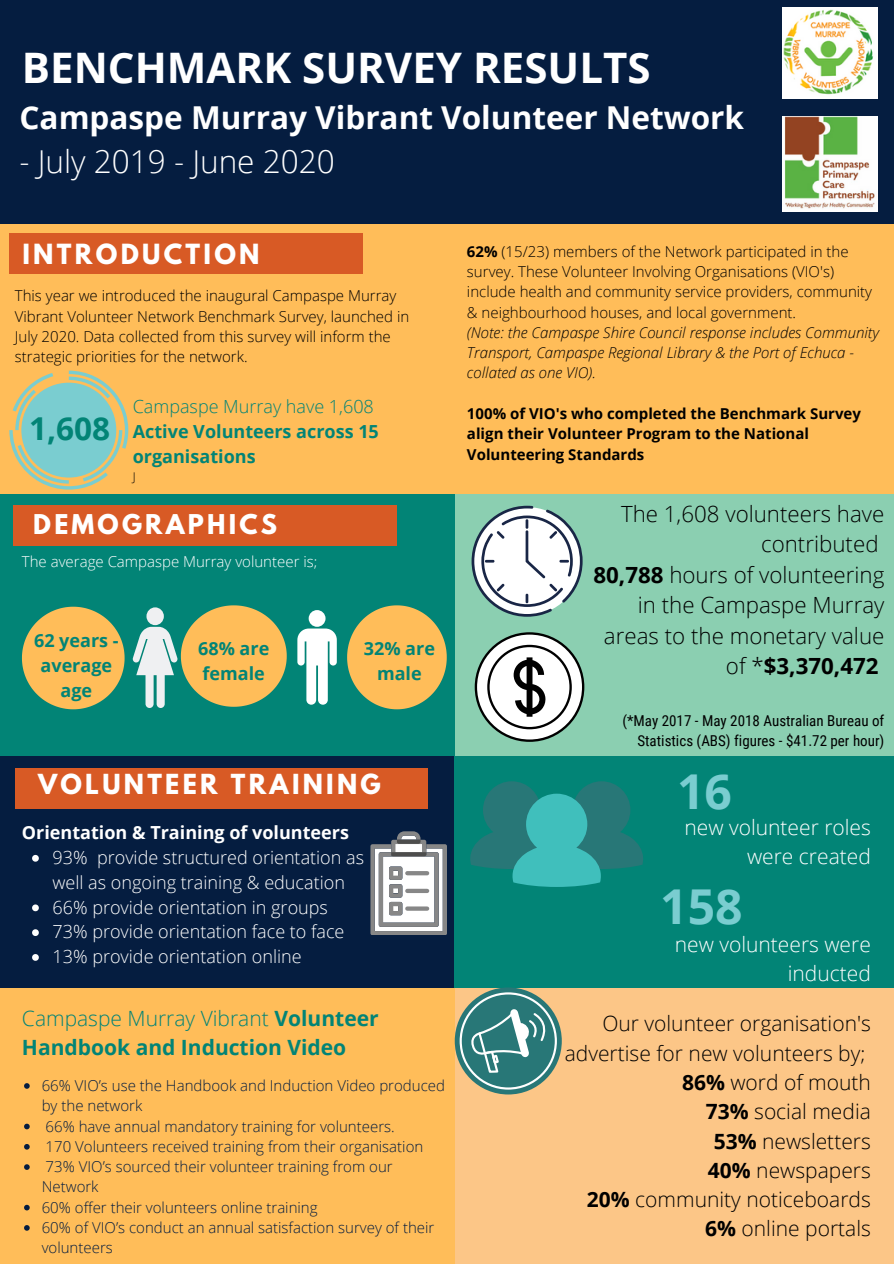
<style>
.page{position:relative;width:894px;height:1264px;background:#fff}
.page>*{position:absolute;margin:0;border:0;box-sizing:border-box;transform-origin:0 0}
.t1{font:700 48px "Open Sans";color:#7acdd0}
.t2{font:700 42px "Open Sans";color:#fff}
.t3{font:700 31.5px "Open Sans";color:#fff}
.t4{font:300 31.5px "Open Sans";color:#fff}
.t5{font:700 31.5px "Open Sans";color:#028476}
.t6{font:700 24.6px "League Spartan";letter-spacing:.135em;color:#fff}
.t7{font:700 24.45px "League Spartan";letter-spacing:.135em;color:#fff}
.t8{font:700 24.15px "League Spartan";letter-spacing:.135em;color:#fff}
.t9{font:300 22.35px/30.5px "Open Sans";color:#000;text-align:right}
.t10{font:300 21px/29.2px "Open Sans";color:#000;text-align:right}
.t11{font:700 21px/29px "Open Sans";color:#028476}
.t12{font:300 21px/29.2px "Open Sans";color:#fff;text-align:right}
.t13{font:300 18px/24.8px "Open Sans";color:#fff}
.t14{font:700 18px/24.8px "Open Sans";color:#028476;text-align:center}
.t15{font:700 18px "Open Sans";color:#fff}
.t16{font:300 18px "Open Sans";color:#028476}
.t17{font:300 15px/20.2px "Open Sans";color:#000}
.t18{font:300 15px/20.2px "Open Sans";color:#051d40}
.t19{font:italic 300 15px/20.2px "Open Sans";color:#000}
.t20{font:700 15px/20.2px "Open Sans";color:#000}
.t21{font:15px/20.2px "Roboto Condensed";color:#000;text-align:right}
.t22{font:300 15px "Open Sans";color:#fff}
.t23{font:300 12px "Open Sans";color:#000}
.s1{font-weight:700}
.s2{font-weight:300}
</style>
<div class="page">
<div style="left:0;top:0;width:893px;height:1263px;background:#ffbd59"></div>
<div style="left:0;top:0;width:893px;height:223px;background:#051d40"></div>
<img style="left:782px;top:7px;width:95px;height:92px">
<div style="left:9px;top:233px;width:353px;height:41px;background:#d85a25"></div>
<div style="left:0;top:494px;width:893px;height:262px;background:#028476"></div>
<div style="left:14px;top:505px;width:383px;height:40px;background:#d85a25"></div>
<svg style="left:22px;top:606px;width:102px;height:103px"></svg>
<div style="left:454px;top:494px;width:439px;height:262px;background:#8bcfb1"></div>
<div style="left:0;top:756px;width:454px;height:231px;background:#051d40"></div>
<div style="left:15px;top:767px;width:412px;height:41px;background:#d85a25"></div>
<div style="left:454px;top:987px;width:439px;height:276px;background:#fcc687"></div>
<svg style="left:347px;top:605px;width:99px;height:104px"></svg>
<svg style="left:471px;top:505px;width:111px;height:111px"></svg>
<svg style="left:133px;top:605px;width:154px;height:102px"></svg>
<div style="left:308px;top:610px;width:17px;height:17px;background:#fff;border-radius:50%"></div>
<svg style="left:297px;top:628px;width:40px;height:76px"></svg>
<svg style="left:9px;top:370px;width:119px;height:119px"></svg>
<svg style="left:476px;top:633px;width:107px;height:107px;background:#dadada"></svg>
<div style="left:474px;top:632px;width:110px;height:109px;border:2px solid #000;border-radius:50%"></div>
<div style="left:488px;top:646px;width:82px;height:82px;background:#fff;border-radius:50%"></div>
<div style="left:487px;top:644px;width:84px;height:85px;border:2px solid #000;border-radius:50%"></div>
<svg style="left:513px;top:657px;width:32px;height:59px"></svg>
<svg style="left:370px;top:831px;width:77px;height:103px;background:#b0b3b7"></svg>
<hr style="left:407px;top:871px;width:20px;height:4px;background:#878787">
<div style="left:407px;top:888px;width:20px;height:5px;background:#878787"></div>
<svg style="left:407px;top:906px;width:20px;height:4px"></svg>
<div style="left:454px;top:756px;width:439px;height:231px;background:#028476"></div>
<svg style="left:454px;top:987px;width:107px;height:107px;background:#468886"></svg>
<div style="left:459px;top:992px;width:97px;height:97px;border:2px solid #fff;border-radius:50%"></div>
<svg style="left:470px;top:1007px;width:80px;height:67px;background:#509090"></svg>
<svg style="left:470px;top:781px;width:173px;height:105px"></svg>
<svg style="left:24px;top:1083px;width:6px;height:5px"></svg>
<svg style="left:24px;top:1123px;width:6px;height:6px"></svg>
<svg style="left:24px;top:1144px;width:6px;height:5px"></svg>
<svg style="left:24px;top:1164px;width:6px;height:5px"></svg>
<svg style="left:24px;top:1204px;width:6px;height:6px"></svg>
<svg style="left:24px;top:1225px;width:6px;height:5px"></svg>
<svg style="left:32px;top:855px;width:7px;height:6px"></svg>
<svg style="left:32px;top:904px;width:7px;height:7px"></svg>
<svg style="left:32px;top:929px;width:7px;height:7px"></svg>
<svg style="left:32px;top:954px;width:7px;height:6px"></svg>
<img style="left:782px;top:117px;width:95px;height:94px">
<h2 class="t2" style="left:22px;top:38px;width:630px">BENCHMARK SURVEY RESULTS</h2>
<h3 class="t3" style="left:20px;top:96px;width:726px">Campaspe Murray Vibrant Volunteer Network</h3>
<h3 class="t4" style="left:20px;top:140px;width:316px">- July 2019 - June 2020</h3>
<h3 class="t6" style="left:22px;top:242px;width:239px">INTRODUCTION</h3>
<p class="t17" style="left:15px;top:285px;width:396px">This year we introduced the inaugural Campaspe Murray Vibrant Volunteer Network Benchmark Survey, launched in July 2020. Data collected from this survey will inform the strategic priorities for the network.</p>
<h3 class="t5" style="left:29px;top:406px;width:83px">1,608</h3>
<p class="t16" style="left:133px;top:394px;width:242px">Campaspe Murray have 1,608</p>
<p class="t14" style="left:133px;top:419px;width:247px;text-align:left">Active Volunteers across 15 organisations</p>
<p class="t23" style="left:133px;top:468px;width:4px">J</p>
<p class="t17" style="left:467px;top:241px;width:406px"><span class="s1">62%</span> (15/23) members of the Network participated in the survey. These Volunteer Involving Organisations (VIO's) include health and community service providers, community &amp; neighbourhood houses, and local government.</p>
<p class="t19" style="left:467px;top:322px;width:413px">(Note: the Campaspe Shire Council response includes Community<br>Transport, Campaspe Regional Library &amp; the Port of Echuca - collated as one VIO).</p>
<p class="t20" style="left:467px;top:403px;width:395px">100% of VIO's who completed the Benchmark Survey align their Volunteer Program to the National<br>Volunteering Standards</p>
<h3 class="t8" style="left:33px;top:512px;width:245px">DEMOGRAPHICS</h3>
<h3 class="t9" style="left:593px;top:498px;width:292px">The 1,608 volunteers have contributed<br><span class="s1">80,788</span> hours of volunteering in the Campaspe Murray areas to the monetary value of *<span class="s1">$3,370,472</span></h3>
<p class="t21" style="left:622px;top:710px;width:263px">(*May 2017 - May 2018 Australian Bureau of<br>Statistics (ABS) figures - $41.72 per hour)</p>
<p class="t22" style="left:22px;top:551px;width:297px">The average Campaspe Murray volunteer is;</p>
<p class="t14" style="left:34px;top:628px;width:86px">62 years - average age</p>
<p class="t14" style="left:364px;top:635px;width:73px">32% are male</p>
<p class="t14" style="left:198px;top:635px;width:73px;text-align:left">68% are female</p>
<h3 class="t7" style="left:38px;top:772px;width:344px">VOLUNTEER TRAINING</h3>
<p class="t15" style="left:22px;top:820px;width:328px">Orientation &amp; Training of volunteers</p>
<p class="t13" style="left:53px;top:844px;width:313px">93% provide structured orientation as well as ongoing training &amp; education 66% provide orientation in groups 73% provide orientation face to face 13% provide orientation online</p>
<h3 class="t11" style="left:22px;top:1003px;width:358px"><span class="s2">Campaspe Murray Vibrant</span> Volunteer<br>Handbook and Induction Video</h3>
<p class="t18" style="left:42px;top:1075px;width:405px">66% VIO’s use the Handbook and Induction Video produced by the network<br>66% have annual mandatory training for volunteers.<br>170 Volunteers received training from their organisation 73% VIO’s sourced their volunteer training from our Network<br>60% offer their volunteers online training<br>60% of VIO’s conduct an annual satisfaction survey of their volunteers</p>
<h1 class="t1" style="left:677px;top:757px;width:56px">16</h1>
<h3 class="t12" style="left:684px;top:811px;width:188px">new volunteer roles were created</h3>
<h1 class="t1" style="left:660px;top:872px;width:84px">158</h1>
<h3 class="t12" style="left:674px;top:929px;width:197px">new volunteers were inducted</h3>
<h3 class="t10" style="left:564px;top:1008px;width:307px">Our volunteer organisation's advertise for new volunteers by;<br><span class="s1">86%</span> word of mouth<br><span class="s1">73%</span> social media<br><span class="s1">53%</span> newsletters<br><span class="s1">40%</span> newspapers<br><span class="s1">20%</span> community noticeboards<br><span class="s1">6%</span> online portals</h3>
</div>
